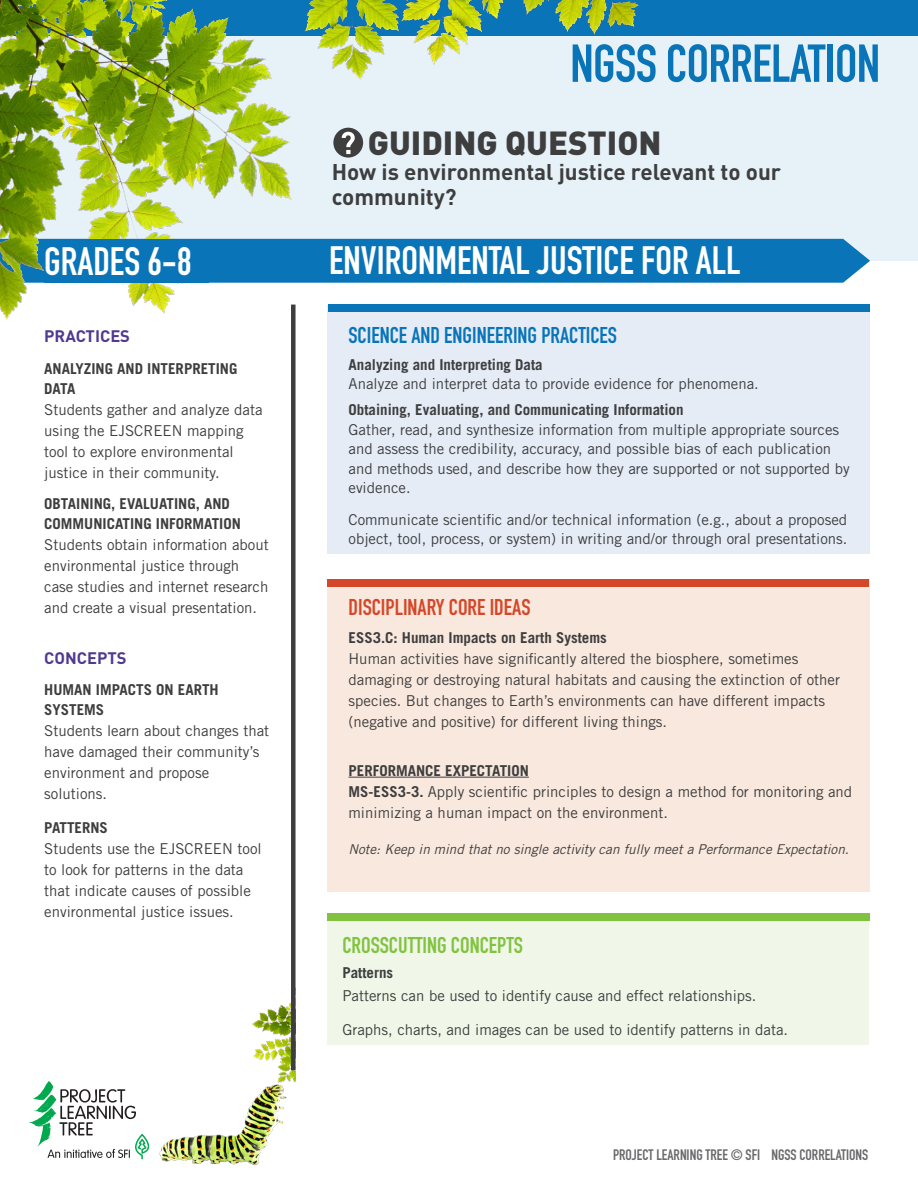
<style>
.page{position:relative;width:918px;height:1188px;background:#fff}
.page>*{position:absolute;margin:0;border:0;box-sizing:border-box;transform-origin:0 0}
.t1{font:700 52.5px "DIN Condensed";letter-spacing:-.01em;color:#0975b8}
.subhead{font:700 39px "DIN Condensed";color:#fff}
.subhead-2{font:900 33px "DIN";color:#3e3e3f}
.t2{font:700 22.5px/25.5px "DIN";color:#3e3e3f}
.t3{font:700 22.5px "DIN Condensed";color:#0975b8}
.t4{font:700 22.5px "DIN Condensed";color:#d44728}
.t5{font:700 22.5px "DIN Condensed";color:#81c340}
.t6{font:700 16.5px "DIN";color:#51398f}
.bullets{font:15px/21px "Trade Gothic";color:#3e3e3f}
.t7{font:700 15px/19.8px "Trade Gothic";color:#3e3e3f}
.t8{font:700 15px "DIN Condensed";color:#69696c}
.bullets-2{font:italic 13.5px "Trade Gothic";color:#3e3e3f}
.s1{font-weight:700}
</style>
<div class="page">
<img style="left:252px;top:1003px;width:39px;height:44px">
<div style="left:0;top:0;width:918px;height:261px;background:#e6f1f8"></div>
<svg style="left:720px;top:239px;width:150px;height:44px;background:#1f81be"></svg>
<div style="left:0;top:0;width:918px;height:36px;background:#0975b8"></div>
<img style="left:0;top:0;width:720px;height:324px">
<div style="left:291px;top:305px;width:5px;height:765px;background:#3e3e3f"></div>
<div style="left:328px;top:580px;width:542px;height:312px;background:#f9e8dd"></div>
<div style="left:328px;top:580px;width:541px;height:7px;background:#d44728"></div>
<div style="left:328px;top:305px;width:542px;height:249px;background:#e5ecf6"></div>
<div style="left:328px;top:305px;width:541px;height:7px;background:#0975b8"></div>
<div style="left:328px;top:913px;width:541px;height:131px;background:#f0f7e8"></div>
<div style="left:328px;top:913px;width:542px;height:7px;background:#81c340"></div>
<hr style="left:349px;top:777px;width:180px;height:1px;background:#3e3e3f">
<svg style="left:30px;top:1081px;width:90px;height:77px"></svg>
<div style="left:333px;top:128px;width:30px;height:30px;background:#3e3e3f;border-radius:50%"></div>
<svg style="left:342px;top:132px;width:13px;height:22px"></svg>
<div style="left:44px;top:239px;width:165px;height:44px;background:#0975b8"></div>
<img style="left:120px;top:1047px;width:176px;height:118px">
<p class="t1" style="left:570px;top:28px;width:311px">NGSS CORRELATION</p>
<p class="subhead-2" style="left:368px;top:121px;width:296px">GUIDING QUESTION</p>
<p class="t2" style="left:332px;top:158px;width:451px">How is environmental justice relevant to our community?</p>
<p class="subhead" style="left:44px;top:235px;width:149px">GRADES 6-8</p>
<p class="subhead" style="left:329px;top:234px;width:413px">ENVIRONMENTAL JUSTICE FOR ALL</p>
<p class="t6" style="left:44px;top:326px;width:87px">PRACTICES</p>
<p class="t7" style="left:44px;top:358px;width:195px">ANALYZING AND INTERPRETING<br>DATA</p>
<p class="bullets" style="left:44px;top:399px;width:220px">Students gather and analyze data using the EJSCREEN mapping tool to explore environmental justice in their community.</p>
<p class="t7" style="left:44px;top:494px;width:198px">OBTAINING, EVALUATING, AND<br>COMMUNICATING INFORMATION</p>
<p class="bullets" style="left:44px;top:534px;width:226px">Students obtain information about environmental justice through case studies and internet research and create a visual presentation.</p>
<p class="t6" style="left:44px;top:647px;width:84px">CONCEPTS</p>
<p class="t7" style="left:44px;top:680px;width:176px">HUMAN IMPACTS ON EARTH<br>SYSTEMS</p>
<p class="bullets" style="left:44px;top:720px;width:226px">Students learn about changes that have damaged their community’s environment and propose solutions.</p>
<p class="t7" style="left:44px;top:817px;width:65px">PATTERNS</p>
<p class="bullets" style="left:44px;top:837px;width:219px">Students use the EJSCREEN tool to look for patterns in the data that indicate causes of possible environmental justice issues.</p>
<p class="t3" style="left:349px;top:320px;width:270px">SCIENCE AND ENGINEERING PRACTICES</p>
<p class="t7" style="left:349px;top:354px;width:196px">Analyzing and Interpreting Data</p>
<p class="bullets" style="left:349px;top:373px;width:412px">Analyze and interpret data to provide evidence for phenomena.</p>
<p class="t7" style="left:349px;top:400px;width:337px">Obtaining, Evaluating, and Communicating Information</p>
<p class="bullets" style="left:349px;top:420px;width:503px;line-height:19.5px">Gather, read, and synthesize information from multiple appropriate sources and assess the credibility, accuracy, and possible bias of each publication and methods used, and describe how they are supported or not supported by evidence.</p>
<p class="bullets" style="left:349px;top:510px;width:501px;line-height:19.5px">Communicate scientific and/or technical information (e.g., about a proposed object, tool, process, or system) in writing and/or through oral presentations.</p>
<p class="t4" style="left:349px;top:592px;width:184px">DISCIPLINARY CORE IDEAS</p>
<p class="t7" style="left:349px;top:627px;width:260px">ESS3.C: Human Impacts on Earth Systems</p>
<p class="bullets" style="left:349px;top:648px;width:493px">Human activities have significantly altered the biosphere, sometimes damaging or destroying natural habitats and causing the extinction of other species. But changes to Earth’s environments can have different impacts (negative and positive) for different living things.</p>
<p class="t7" style="left:349px;top:760px;width:182px">PERFORMANCE EXPECTATION</p>
<p class="bullets" style="left:349px;top:781px;width:505px"><span class="s1">MS-ESS3-3.</span> Apply scientific principles to design a method for monitoring and minimizing a human impact on the environment.</p>
<p class="bullets-2" style="left:349px;top:841px;width:502px">Note: Keep in mind that no single activity can fully meet a Performance Expectation.</p>
<p class="t5" style="left:342px;top:930px;width:182px">CROSSCUTTING CONCEPTS</p>
<p class="t7" style="left:342px;top:963px;width:52px">Patterns</p>
<p class="bullets" style="left:342px;top:985px;width:416px">Patterns can be used to identify cause and effect relationships.</p>
<p class="bullets" style="left:342px;top:1019px;width:447px">Graphs, charts, and images can be used to identify patterns in data.</p>
<p class="t8" style="left:613px;top:1145px;width:257px">PROJECT LEARNING TREE © SFI NGSS CORRELATIONS</p>
</div>
